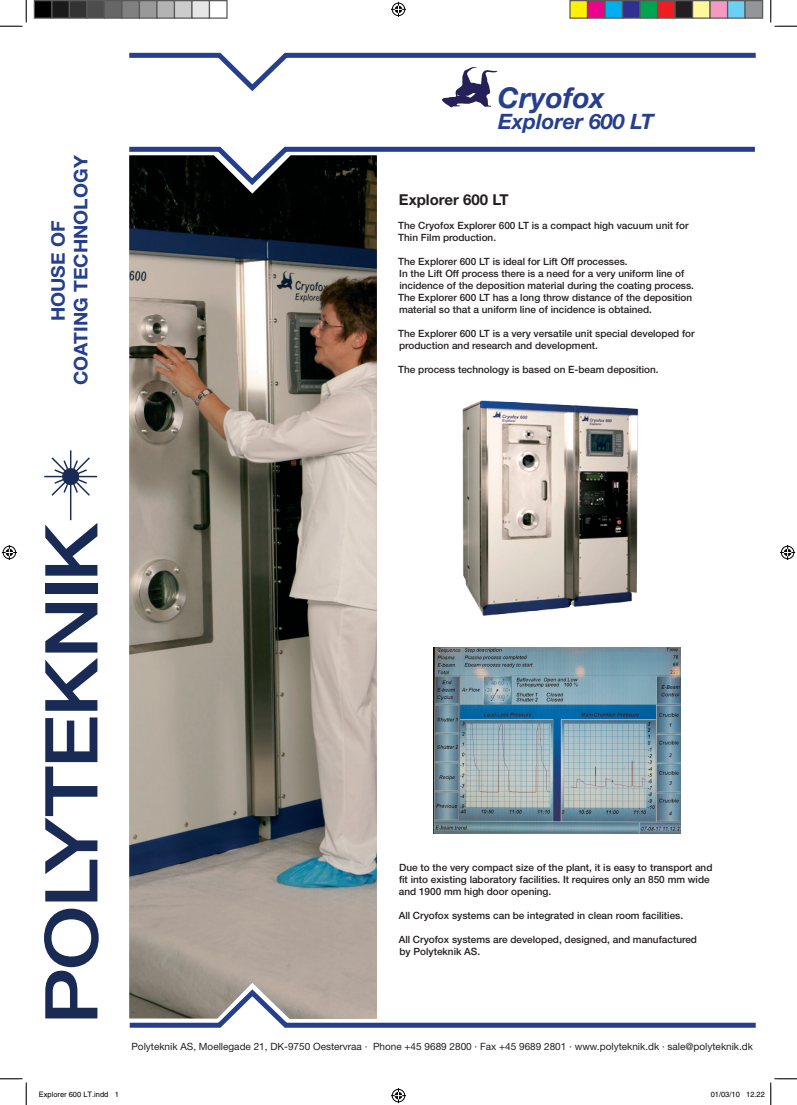
<style>
.page{position:relative;width:797px;height:1105px;background:#fff}
.page>*{position:absolute;margin:0;border:0;box-sizing:border-box;transform-origin:0 0}
.t1{font:italic 700 28.75px "Helvetica Neue";color:#253f8e}
.t2{font:italic 700 21.25px "Helvetica Neue";color:#253f8e}
.t3{font:700 18.75px/22.5px "Helvetica Neue";color:#253f8e;text-align:center}
.t4{font:700 15px "Helvetica Neue";color:#231f20}
.t5{font:500 10px/12px "Helvetica Neue";color:#231f20}
.t6{font:10px "Helvetica Neue";color:#231f20}
.t7{font:7.5px "Helvetica";color:#000}
</style>
<div class="page">
<img style="left:462px;top:400px;width:177px;height:216px">
<svg style="left:44px;top:909px;width:55px;height:109px"></svg>
<svg style="left:45px;top:717px;width:52px;height:184px"></svg>
<svg style="left:45px;top:658px;width:52px;height:53px"></svg>
<svg style="left:45px;top:603px;width:52px;height:49px"></svg>
<div style="left:45px;top:583px;width:52px;height:11px;background:#192a55"></div>
<svg style="left:44px;top:450px;width:53px;height:126px"></svg>
<img style="left:129px;top:189px;width:248px;height:797px">
<svg style="left:129px;top:146px;width:626px;height:43px"></svg>
<svg style="left:129px;top:986px;width:627px;height:42px"></svg>
<svg style="left:129px;top:52px;width:627px;height:55px"></svg>
<img style="left:433px;top:647px;width:247px;height:186px">
<svg style="left:0;top:0;width:27px;height:27px"></svg>
<svg style="left:0;top:1078px;width:27px;height:27px"></svg>
<svg style="left:770px;top:0;width:27px;height:27px"></svg>
<svg style="left:391px;top:2px;width:15px;height:15px"></svg>
<svg style="left:391px;top:1088px;width:15px;height:15px"></svg>
<svg style="left:2px;top:545px;width:15px;height:15px"></svg>
<svg style="left:780px;top:545px;width:15px;height:15px"></svg>
<div style="left:34px;top:1px;width:18px;height:17px;background:#000"></div>
<div style="left:34px;top:0;width:18px;height:19px;border:1px solid #595959"></div>
<div style="left:52px;top:1px;width:17px;height:17px;background:#1a1a1a"></div>
<div style="left:51px;top:0;width:19px;height:19px;border:1px solid #595959"></div>
<div style="left:69px;top:1px;width:18px;height:17px;background:#333"></div>
<div style="left:69px;top:0;width:19px;height:19px;border:1px solid #595959"></div>
<div style="left:87px;top:1px;width:17px;height:17px;background:#4d4d4d"></div>
<div style="left:86px;top:0;width:19px;height:19px;border:1px solid #595959"></div>
<div style="left:104px;top:1px;width:18px;height:17px;background:#666"></div>
<div style="left:104px;top:0;width:18px;height:19px;border:1px solid #595959"></div>
<div style="left:122px;top:1px;width:17px;height:17px;background:#808080"></div>
<div style="left:121px;top:0;width:19px;height:19px;border:1px solid #595959"></div>
<div style="left:139px;top:1px;width:18px;height:17px;background:#999"></div>
<div style="left:139px;top:0;width:19px;height:19px;border:1px solid #595959"></div>
<div style="left:157px;top:1px;width:17px;height:17px;background:#b3b3b3"></div>
<div style="left:156px;top:0;width:19px;height:19px;border:1px solid #595959"></div>
<div style="left:174px;top:1px;width:18px;height:17px;background:#ccc"></div>
<div style="left:174px;top:0;width:18px;height:19px;border:1px solid #595959"></div>
<div style="left:192px;top:1px;width:17px;height:17px;background:#e6e6e6"></div>
<div style="left:191px;top:0;width:19px;height:19px;border:1px solid #595959"></div>
<div style="left:209px;top:0;width:19px;height:19px;border:1px solid #595959"></div>
<div style="left:570px;top:1px;width:17px;height:17px;background:#fff101"></div>
<div style="left:569px;top:0;width:19px;height:19px;border:1px solid #595959"></div>
<div style="left:587px;top:1px;width:18px;height:17px;background:#ed028c"></div>
<div style="left:587px;top:0;width:18px;height:19px;border:1px solid #595959"></div>
<div style="left:605px;top:1px;width:17px;height:17px;background:#00aeef"></div>
<div style="left:604px;top:0;width:19px;height:19px;border:1px solid #595959"></div>
<div style="left:622px;top:1px;width:18px;height:17px;background:#2e3092"></div>
<div style="left:622px;top:0;width:18px;height:19px;border:1px solid #595959"></div>
<div style="left:640px;top:1px;width:17px;height:17px;background:#00a54f"></div>
<div style="left:639px;top:0;width:19px;height:19px;border:1px solid #595959"></div>
<div style="left:657px;top:1px;width:18px;height:17px;background:#ee1d23"></div>
<div style="left:657px;top:0;width:18px;height:19px;border:1px solid #595959"></div>
<div style="left:675px;top:1px;width:17px;height:17px;background:#231f20"></div>
<div style="left:674px;top:0;width:19px;height:19px;border:1px solid #595959"></div>
<div style="left:692px;top:1px;width:18px;height:17px;background:#fff79a"></div>
<div style="left:692px;top:0;width:18px;height:19px;border:1px solid #595959"></div>
<div style="left:710px;top:1px;width:17px;height:17px;background:#f499c2"></div>
<div style="left:709px;top:0;width:19px;height:19px;border:1px solid #595959"></div>
<div style="left:727px;top:1px;width:18px;height:17px;background:#6bcff6"></div>
<div style="left:727px;top:0;width:18px;height:19px;border:1px solid #595959"></div>
<div style="left:745px;top:1px;width:17px;height:17px;background:#939598"></div>
<div style="left:744px;top:0;width:19px;height:19px;border:1px solid #595959"></div>
<svg style="left:770px;top:1078px;width:27px;height:27px"></svg>
<h3 class="t3" style="left:47px;top:385px;width:231px;rotate:-90deg">HOUSE OF<br>COATING TECHNOLOGY</h3>
<h1 class="t1" style="left:498px;top:80px;width:109px">Cryofox</h1>
<h2 class="t2" style="left:498px;top:108px;width:157px">Explorer 600 LT</h2>
<h3 class="t4" style="left:399px;top:190px;width:111px">Explorer 600 LT</h3>
<p class="t5" style="left:398px;top:219px;width:292px">The Cryofox Explorer 600 LT is a compact high vacuum unit for<br>Thin Film production.</p>
<p class="t5" style="left:398px;top:255px;width:297px">The Explorer 600 LT is ideal for Lift Off processes.<br>In the Lift Off process there is a need for a very uniform line of incidence of the deposition material during the coating process.<br>The Explorer 600 LT has a long throw distance of the deposition material so that a uniform line of incidence is obtained.</p>
<p class="t5" style="left:398px;top:327px;width:298px">The Explorer 600 LT is a very versatile unit special developed for production and research and development.</p>
<p class="t5" style="left:398px;top:363px;width:262px">The process technology is based on E-beam deposition.</p>
<p class="t5" style="left:399px;top:861px;width:315px">Due to the very compact size of the plant, it is easy to transport and fit into existing laboratory facilities. It requires only an 850 mm wide and 1900 mm high door opening.</p>
<p class="t5" style="left:398px;top:909px;width:286px">All Cryofox systems can be integrated in clean room facilities.</p>
<p class="t5" style="left:398px;top:933px;width:300px">All Cryofox systems are developed, designed, and manufactured by Polyteknik AS.</p>
<p class="t6" style="left:131px;top:1040px;width:623px">Polyteknik AS, Moellegade 21, DK-9750 Oestervraa · Phone +45 9689 2800 · Fax +45 9689 2801 · www.polyteknik.dk · sale@polyteknik.dk</p>
<p class="t7" style="left:39px;top:1090px;width:82px">Explorer 600 LT.indd 1</p>
<p class="t7" style="left:710px;top:1090px;width:56px">01/03/10 12.22</p>
</div>
